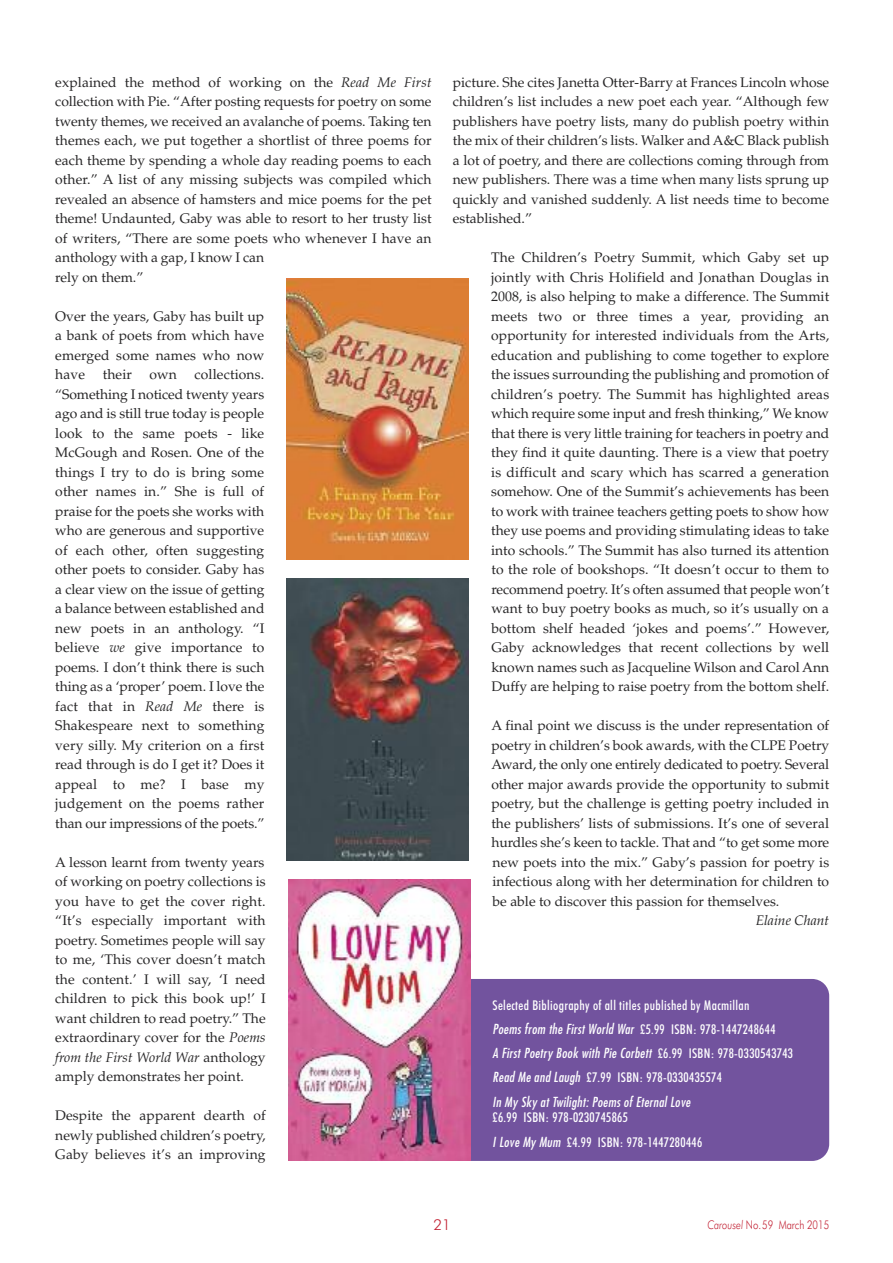
<style>
.page{position:relative;width:893px;height:1263px;background:#fff}
.page>*{position:absolute;margin:0;border:0;box-sizing:border-box;transform-origin:0 0}
.t1{font:300 15px "Futura BT";color:#c22234}
.t2{font:13.8px/19.5px "Palatino";color:#272627;text-align:justify}
.t3{font:italic 13.8px "Palatino";color:#272627}
.t4{font:500 condensed 13.5px/24.3px "Futura BT";letter-spacing:.025em;color:#fff}
.t5{font:italic 13.5px/24.3px "Futura Md Cn BT";letter-spacing:.025em;color:#fff}
.t6{font:300 12px "Futura BT";color:#c22234;scale:.8 1}
.s1{font-style:italic}
.s2{font-family:"Futura BT";font-weight:500;font-style:normal;font-stretch:condensed}
.s3{font-family:"Futura Md Cn BT";font-weight:400;font-style:italic;font-stretch:normal}
</style>
<div class="page">
<div style="left:453px;top:979px;width:376px;height:182px;background:#72539e;border-radius:17px"></div>
<img style="left:288px;top:879px;width:182px;height:282px">
<img style="left:287px;top:579px;width:182px;height:281px">
<img style="left:287px;top:279px;width:182px;height:280px">
<p class="t2" style="left:55px;top:74px;width:378px;text-align:left">explained the method of working on the <span class="s1">Read Me First </span>collection with Pie. “After posting requests for poetry on some twenty themes, we received an avalanche of poems. Taking ten themes each, we put together a shortlist of three poems for each theme by spending a whole day reading poems to each other.” A list of any missing subjects was compiled which revealed an absence of hamsters and mice poems for the pet theme! Undaunted, Gaby was able to resort to her trusty list of writers, “There are some poets who whenever I have an anthology with a gap, I know I can<br>rely on them.”</p>
<p class="t2" style="left:55px;top:308px;width:210px">Over the years, Gaby has built up a bank of poets from which have emerged some names who now have</p>
<p class="t2" style="left:55px;top:366px;width:211px;text-indent:139px">collections. “Something I noticed twenty years ago and is still true today is people look to the same poets - like McGough and Rosen. One of the things I try to do is bring some other names in.” She is full of praise for the poets she works with who are generous and supportive of each other, often suggesting other poets to consider. Gaby has a clear view on the issue of getting a balance between established and new poets in an anthology. “I believe <span class="s1">we</span> give importance to poems. I don’t think there is such thing as a ‘proper’ poem. I love the fact that in <span class="s1">Read Me</span> there is Shakespeare next to something very silly. My criterion on a first read through is do I get it? Does it appeal to me? I base my judgement on the poems rather than our impressions of the poets.”</p>
<p class="t2" style="left:55px;top:854px;width:212px">A lesson learnt from twenty years of working on poetry collections is you have to get the cover right. “It’s especially important with poetry. Sometimes people will say to me, ‘This cover doesn’t match the content.’ I will say, ‘I need children to pick this book up!’ I want children to read poetry.” The extraordinary cover for the <span class="s1">Poems from the First World War</span> anthology amply demonstrates her point.</p>
<p class="t2" style="left:55px;top:1107px;width:212px">Despite the apparent dearth of newly published children’s poetry, Gaby believes it’s an improving</p>
<p class="t2" style="left:103px;top:366px;width:31px">their</p>
<p class="t2" style="left:150px;top:366px;width:29px">own</p>
<p class="t2" style="left:453px;top:74px;width:378px">picture. She cites Janetta Otter-Barry at Frances Lincoln whose children’s list includes a new poet each year. “Although few publishers have poetry lists, many do publish poetry within the mix of their children’s lists. Walker and A&amp;C Black publish a lot of poetry, and there are collections coming through from new publishers. There was a time when many lists sprung up quickly and vanished suddenly. A list needs time to become established.”</p>
<p class="t2" style="left:491px;top:249px;width:340px">The Children’s Poetry Summit, which Gaby set up jointly with Chris Holifield and Jonathan Douglas in 2008, is also helping to make a difference. The Summit meets two or three times a year, providing an opportunity for interested individuals from the Arts, education and publishing to come together to explore the issues surrounding the publishing and promotion of children’s poetry. The Summit has highlighted areas which require some input and fresh thinking,” We know that there is very little training for teachers in poetry and they find it quite daunting. There is a view that poetry is difficult and scary which has scarred a generation somehow. One of the Summit’s achievements has been to work with trainee teachers getting poets to show how they use poems and providing stimulating ideas to take into schools.” The Summit has also turned its attention to the role of bookshops. “It doesn’t occur to them to recommend poetry. It’s often assumed that people won’t want to buy poetry books as much, so it’s usually on a bottom shelf headed ‘jokes and poems’.” However, Gaby acknowledges that recent collections by well known names such as Jacqueline Wilson and Carol Ann Duffy are helping to raise poetry from the bottom shelf.</p>
<p class="t2" style="left:491px;top:717px;width:339px">A final point we discuss is the under representation of poetry in children’s book awards, with the CLPE Poetry Award, the only one entirely dedicated to poetry. Several other major awards provide the opportunity to submit poetry, but the challenge is getting poetry included in the publishers’ lists of submissions. It’s one of several hurdles she’s keen to tackle. That and “to get some more new poets into the mix.” Gaby’s passion for poetry is infectious along with her determination for children to be able to discover this passion for themselves.</p>
<p class="t3" style="left:756px;top:915px;width:75px">Elaine Chant</p>
<p class="t4" style="left:493px;top:993px;width:259px">Selected Bibliography of all titles published by Macmillan</p>
<p class="t5" style="left:493px;top:1017px;width:302px">Poems from the First World War <span class="s2">£5.99 ISBN: 978-1447248644<br></span>A First Poetry Book with Pie Corbett <span class="s2">£6.99 ISBN: 978-0330543743</span></p>
<p class="t4" style="left:493px;top:1066px;width:231px"><span class="s3">Read Me and Laugh</span> £7.99 ISBN: 978-0330435574</p>
<p class="t5" style="left:493px;top:1090px;width:199px">In My Sky at Twilight: Poems of Eternal Love</p>
<p class="t4" style="left:493px;top:1106px;width:211px">£6.99 ISBN: 978-0230745865<br><span class="s3">I Love My Mum</span> £4.99 ISBN: 978-1447280446</p>
<p class="t1" style="left:434px;top:1218px;width:19px">21</p>
<p class="t6" style="left:707px;top:1220px;width:154px"><span class="s1">Carousel</span> No.59 March 2015</p>
</div>
